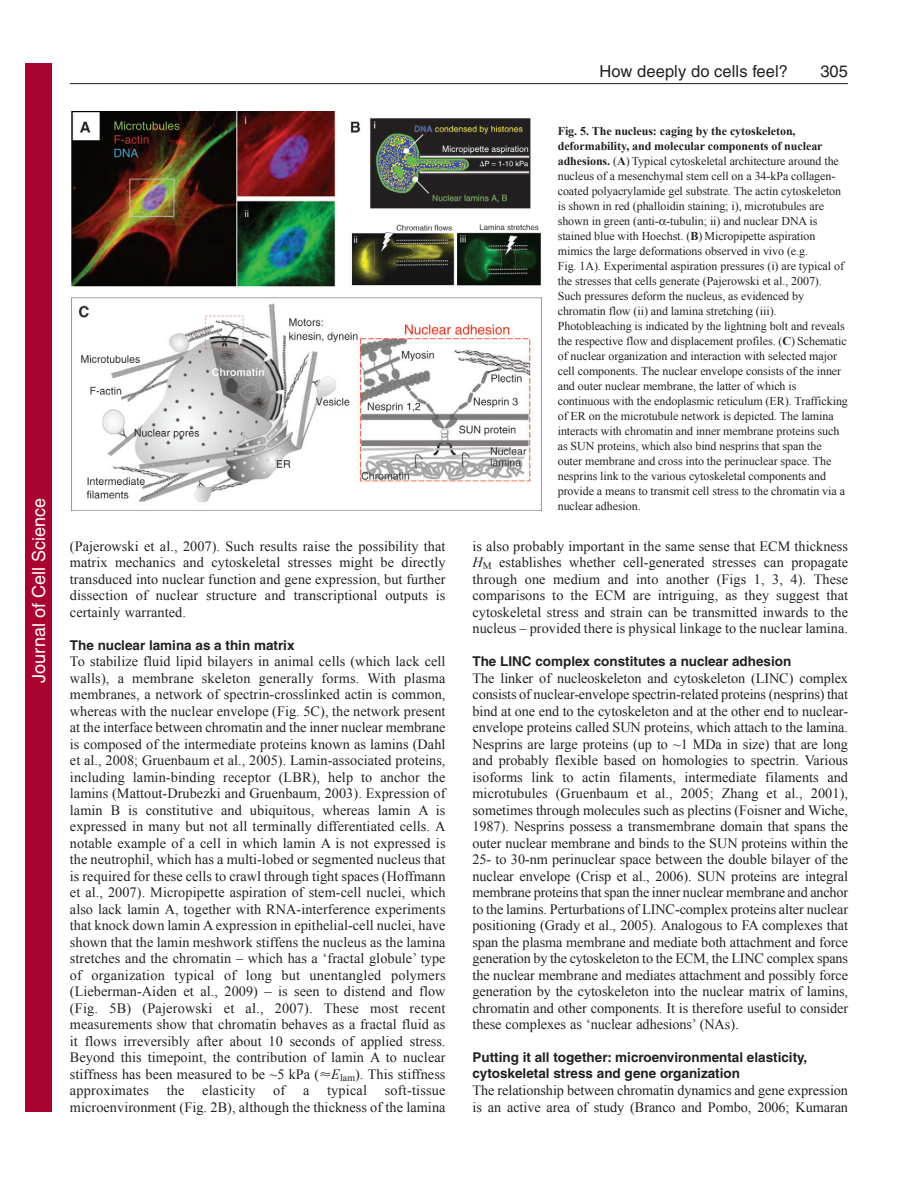
<style>
.page{position:relative;width:918px;height:1188px;background:#fff}
.page>*{position:absolute;margin:0;border:0;box-sizing:border-box;transform-origin:0 0}
.t1{font:18px "Helvetica";color:#fff}
.t2{font:16.5px "Helvetica";letter-spacing:.005em;color:#231f20}
.t3{font:14.25px/16.5px "Times New Roman";letter-spacing:-.005em;color:#231f20;text-align:justify}
.t4{font:700 13.5px/16.5px "Helvetica";color:#231f20}
.t5{font:12px/15px "Times New Roman";letter-spacing:-.005em;color:#231f20}
.s1{font-family:"Mathematical Pi Three"}
.s2{font-style:italic}
.s3{font-weight:700}
</style>
<div class="page">
<hr style="left:70px;top:83px;width:778px;height:1px;background:#231f20">
<img style="left:71px;top:111px;width:470px;height:400px">
<div style="left:26px;top:64px;width:26px;height:1048px;background:#a90332"></div>
<p class="t1" style="left:28px;top:683px;width:186px;rotate:-90deg">Journal of Cell Science</p>
<p class="t3" style="left:70px;top:537px;width:377px">(Pajerowski et al., 2007). Such results raise the possibility that matrix mechanics and cytoskeletal stresses might be directly transduced into nuclear function and gene expression, but further dissection of nuclear structure and transcriptional outputs is certainly warranted.</p>
<p class="t4" style="left:70px;top:638px;width:226px">The nuclear lamina as a thin matrix</p>
<p class="t3" style="left:70px;top:653px;width:377px">To stabilize fluid lipid bilayers in animal cells (which lack cell walls), a membrane skeleton generally forms. With plasma membranes, a network of spectrin-crosslinked actin is common, whereas with the nuclear envelope (Fig. 5C), the network present at the interface between chromatin and the inner nuclear membrane is composed of the intermediate proteins known as lamins (Dahl et al., 2008; Gruenbaum et al., 2005). Lamin-associated proteins, including lamin-binding receptor (LBR), help to anchor the lamins (Mattout-Drubezki and Gruenbaum, 2003). Expression of lamin B is constitutive and ubiquitous, whereas lamin A is expressed in many but not all terminally differentiated cells. A notable example of a cell in which lamin A is not expressed is the neutrophil, which has a multi-lobed or segmented nucleus that is required for these cells to crawl through tight spaces (Hoffmann et al., 2007). Micropipette aspiration of stem-cell nuclei, which also lack lamin A, together with RNA-interference experiments that knock down lamin A expression in epithelial-cell nuclei, have shown that the lamin meshwork stiffens the nucleus as the lamina stretches and the chromatin – which has a ‘fractal globule’ type of organization typical of long but unentangled polymers (Lieberman-Aiden et al., 2009) – is seen to distend and flow (Fig. 5B) (Pajerowski et al., 2007). These most recent measurements show that chromatin behaves as a fractal fluid as it flows irreversibly after about 10 seconds of applied stress.<br>Beyond this timepoint, the contribution of lamin A to nuclear stiffness has been measured to be ~5 kPa (<span class="s1">-</span><span class="s2">E</span><sub>lam</sub>). This stiffness approximates the elasticity of a typical soft-tissue microenvironment (Fig. 2B), although the thickness of the lamina</p>
<p class="t2" style="left:600px;top:65px;width:190px">How deeply do cells feel?</p>
<p class="t2" style="left:820px;top:65px;width:29px">305</p>
<p class="t5" style="left:558px;top:124px;width:292px"><span class="s3">Fig. 5. The nucleus: caging by the cytoskeleton, deformability, and molecular components of nuclear adhesions.</span> (<span class="s3">A</span>) Typical cytoskeletal architecture around the nucleus of a mesenchymal stem cell on a 34-kPa collagen&shy;coated polyacrylamide gel substrate. The actin cytoskeleton is shown in red (phalloidin staining; i), microtubules are shown in green (anti- -tubulin; ii) and nuclear DNA is stained blue with Hoechst. (<span class="s3">B</span>) Micropipette aspiration mimics the large deformations observed in vivo (e.g.<br>Fig. 1A). Experimental aspiration pressures (i) are typical of the stresses that cells generate (Pajerowski et al., 2007).<br>Such pressures deform the nucleus, as evidenced by chromatin flow (ii) and lamina stretching (iii).<br>Photobleaching is indicated by the lightning bolt and reveals the respective flow and displacement profiles. (<span class="s3">C</span>) Schematic of nuclear organization and interaction with selected major cell components. The nuclear envelope consists of the inner and outer nuclear membrane, the latter of which is continuous with the endoplasmic reticulum (ER). Trafficking of ER on the microtubule network is depicted. The lamina interacts with chromatin and inner membrane proteins such as SUN proteins, which also bind nesprins that span the outer membrane and cross into the perinuclear space. The nesprins link to the various cytoskeletal components and provide a means to transmit cell stress to the chromatin via a nuclear adhesion.</p>
<p class="t3" style="left:472px;top:537px;width:377px">is also probably important in the same sense that ECM thickness <span class="s2">H</span><sub>M</sub> establishes whether cell-generated stresses can propagate through one medium and into another (Figs 1, 3, 4). These comparisons to the ECM are intriguing, as they suggest that cytoskeletal stress and strain can be transmitted inwards to the nucleus – provided there is physical linkage to the nuclear lamina.</p>
<p class="t4" style="left:472px;top:654px;width:320px">The LINC complex constitutes a nuclear adhesion</p>
<p class="t3" style="left:472px;top:669px;width:377px">The linker of nucleoskeleton and cytoskeleton (LINC) complex consists of nuclear-envelope spectrin-related proteins (nesprins) that bind at one end to the cytoskeleton and at the other end to nuclear&shy;envelope proteins called SUN proteins, which attach to the lamina.<br>Nesprins are large proteins (up to ~1 MDa in size) that are long and probably flexible based on homologies to spectrin. Various isoforms link to actin filaments, intermediate filaments and microtubules (Gruenbaum et al., 2005; Zhang et al., 2001), sometimes through molecules such as plectins (Foisner and Wiche, 1987). Nesprins possess a transmembrane domain that spans the outer nuclear membrane and binds to the SUN proteins within the 25- to 30-nm perinuclear space between the double bilayer of the nuclear envelope (Crisp et al., 2006). SUN proteins are integral membrane proteins that span the inner nuclear membrane and anchor to the lamins. Perturbations of LINC-complex proteins alter nuclear positioning (Grady et al., 2005). Analogous to FA complexes that span the plasma membrane and mediate both attachment and force generation by the cytoskeleton to the ECM, the LINC complex spans the nuclear membrane and mediates attachment and possibly force generation by the cytoskeleton into the nuclear matrix of lamins, chromatin and other components. It is therefore useful to consider these complexes as ‘nuclear adhesions’ (NAs).</p>
<p class="t4" style="left:472px;top:1050px;width:336px">Putting it all together: microenvironmental elasticity, cytoskeletal stress and gene organization</p>
<p class="t3" style="left:472px;top:1082px;width:377px">The relationship between chromatin dynamics and gene expression is an active area of study (Branco and Pombo, 2006; Kumaran</p>
</div>
